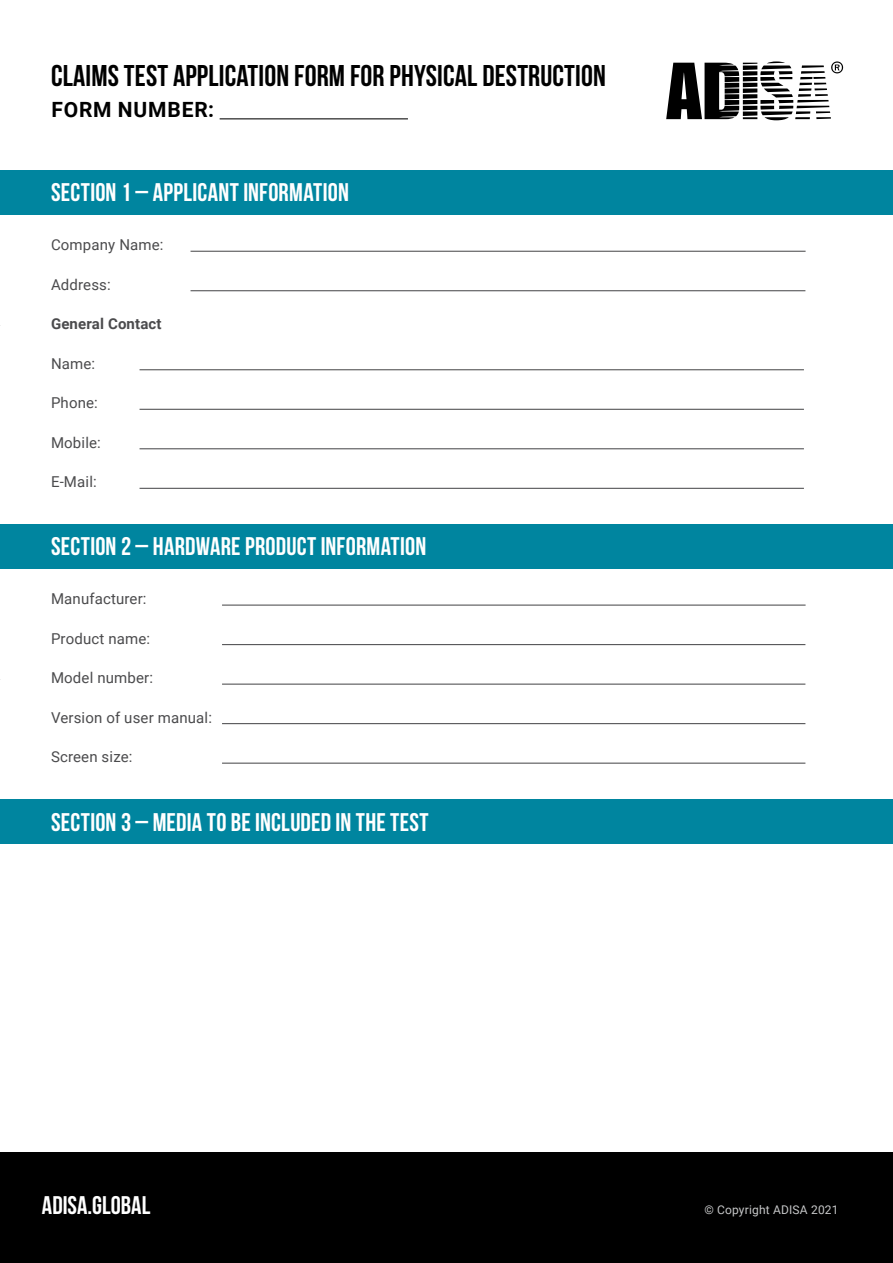
<style>
.page{position:relative;width:893px;height:1263px;background:#fff}
.page>*{position:absolute;margin:0;border:0;box-sizing:border-box;transform-origin:0 0}
.t1{font:30px "Bebas Neue";letter-spacing:.005em;color:#000}
.Sub_Head_Style{font:25.5px "Bebas Neue";letter-spacing:.01em;color:#fff}
.Action_Box{font:25.5px "Bebas Neue";color:#fff}
.t2{font:700 21px "Roboto";letter-spacing:.04em;color:#000}
.Body_paragraph{font:15px "Roboto";letter-spacing:.01em;color:#4b4b4d}
.Body_paragraph-2{font:700 15px "Roboto";letter-spacing:.01em;color:#4b4b4d}
.Action_Box-2{font:12px "Roboto";letter-spacing:.015em;color:#c6c7c8}
</style>
<div class="page">
<svg style="left:666px;top:61px;width:177px;height:59px"></svg>
<hr style="left:191px;top:251px;width:615px;height:1px;background:#4b4b4d">
<hr style="left:191px;top:290px;width:614px;height:1px;background:#4b4b4d">
<hr style="left:140px;top:369px;width:664px;height:1px;background:#4b4b4d">
<hr style="left:140px;top:409px;width:664px;height:1px;background:#4b4b4d">
<hr style="left:140px;top:448px;width:664px;height:1px;background:#4b4b4d">
<hr style="left:140px;top:488px;width:664px;height:1px;background:#4b4b4d">
<hr style="left:222px;top:605px;width:584px;height:1px;background:#4b4b4d">
<hr style="left:222px;top:644px;width:583px;height:1px;background:#4b4b4d">
<hr style="left:222px;top:684px;width:583px;height:1px;background:#4b4b4d">
<hr style="left:222px;top:723px;width:583px;height:1px;background:#4b4b4d">
<hr style="left:222px;top:763px;width:583px;height:1px;background:#4b4b4d">
<hr style="left:220px;top:118px;width:188px;height:1px;background:#000">
<div style="left:0;top:170px;width:893px;height:45px;background:#00859f"></div>
<div style="left:0;top:524px;width:893px;height:45px;background:#00859f"></div>
<div style="left:0;top:1153px;width:893px;height:110px;background:#000"></div>
<div style="left:0;top:799px;width:893px;height:45px;background:#00859f"></div>
<p class="t1" style="left:51px;top:59px;width:556px">CLAIMS TEST APPLICATION FORM FOR PHYSICAL DESTRUCTION</p>
<p class="t2" style="left:51px;top:95px;width:164px">FORM NUMBER:</p>
<p class="Sub_Head_Style" style="left:51px;top:178px;width:299px">SECTION 1 – APPLICANT INFORMATION</p>
<p class="Body_paragraph" style="left:51px;top:234px;width:114px">Company Name:</p>
<p class="Body_paragraph" style="left:51px;top:274px;width:61px">Address:</p>
<p class="Body_paragraph-2" style="left:51px;top:313px;width:112px">General Contact</p>
<p class="Body_paragraph" style="left:51px;top:353px;width:46px">Name:</p>
<p class="Body_paragraph" style="left:51px;top:392px;width:48px">Phone:</p>
<p class="Body_paragraph" style="left:51px;top:432px;width:51px">Mobile:</p>
<p class="Body_paragraph" style="left:51px;top:471px;width:47px">E-Mail:</p>
<p class="Sub_Head_Style" style="left:51px;top:532px;width:377px">SECTION 2 – HARDWARE PRODUCT INFORMATION</p>
<p class="Body_paragraph" style="left:51px;top:588px;width:97px">Manufacturer:</p>
<p class="Body_paragraph" style="left:51px;top:628px;width:101px">Product name:</p>
<p class="Body_paragraph" style="left:51px;top:667px;width:103px">Model number:</p>
<p class="Body_paragraph" style="left:51px;top:707px;width:162px">Version of user manual:</p>
<p class="Body_paragraph" style="left:51px;top:746px;width:83px">Screen size:</p>
<p class="Sub_Head_Style" style="left:51px;top:808px;width:379px">SECTION 3 – MEDIA TO BE INCLUDED IN THE TEST</p>
<p class="Action_Box" style="left:42px;top:1191px;width:110px">ADISA.GLOBAL</p>
<p class="Action_Box-2" style="left:704px;top:1202px;width:136px">© Copyright ADISA 2021</p>
</div>
